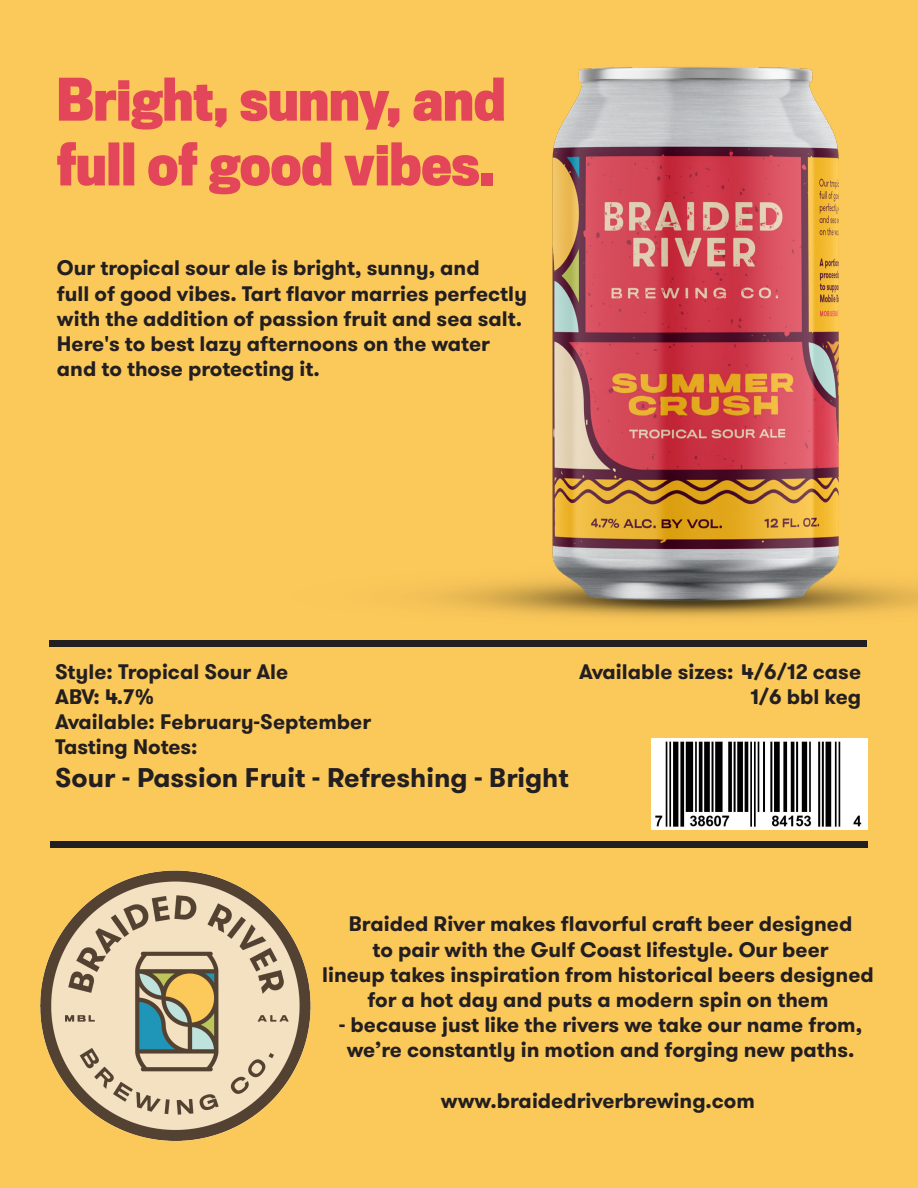
<style>
.page{position:relative;width:918px;height:1188px;background:#fbc85a}
.page>*{position:absolute;margin:0;border:0;box-sizing:border-box;transform-origin:0 0}
.t1{font:700 54px/64.8px "Titling Gothic FB Cond";color:#e34658}
.t2{font:700 27px "GT Walsheim Pro";color:#231f20}
.t3{font:700 21px/25.2px "GT Walsheim Pro";color:#231f20}
</style>
<div class="page">
<img style="left:652px;top:738px;width:216px;height:92px">
<img style="left:128px;top:67px;width:790px;height:580px">
<div style="left:50px;top:640px;width:817px;height:6px;background:#231f20"></div>
<img style="left:41px;top:871px;width:270px;height:270px">
<div style="left:50px;top:842px;width:817px;height:6px;background:#231f20"></div>
<h1 class="t1" style="left:57px;top:69px;width:450px">Bright, sunny, and full of good vibes.</h1>
<p class="t3" style="left:57px;top:256px;width:472px">Our tropical sour ale is bright, sunny, and<br>full of good vibes. Tart flavor marries perfectly with the addition of passion fruit and sea salt.<br>Here's to best lazy afternoons on the water and to those protecting it.</p>
<p class="t3" style="left:55px;top:659px;width:317px">Style: Tropical Sour Ale<br>ABV: 4.7%<br>Available: February-September<br>Tasting Notes:</p>
<p class="t2" style="left:55px;top:759px;width:515px">Sour - Passion Fruit - Refreshing - Bright</p>
<p class="t3" style="left:579px;top:659px;width:284px;text-align:right">Available sizes: 4/6/12 case<br>1/6 bbl keg</p>
<p class="t3" style="left:322px;top:912px;width:553px;text-align:center">Braided River makes flavorful craft beer designed<br>to pair with the Gulf Coast lifestyle. Our beer<br>lineup takes inspiration from historical beers designed for a hot day and puts a modern spin on them</p>
<p class="t3" style="left:339px;top:1013px;width:525px;text-align:center">- because just like the rivers we take our name from, we’re constantly in motion and forging new paths.</p>
<p class="t3" style="left:441px;top:1088px;width:316px">www.braidedriverbrewing.com</p>
</div>
